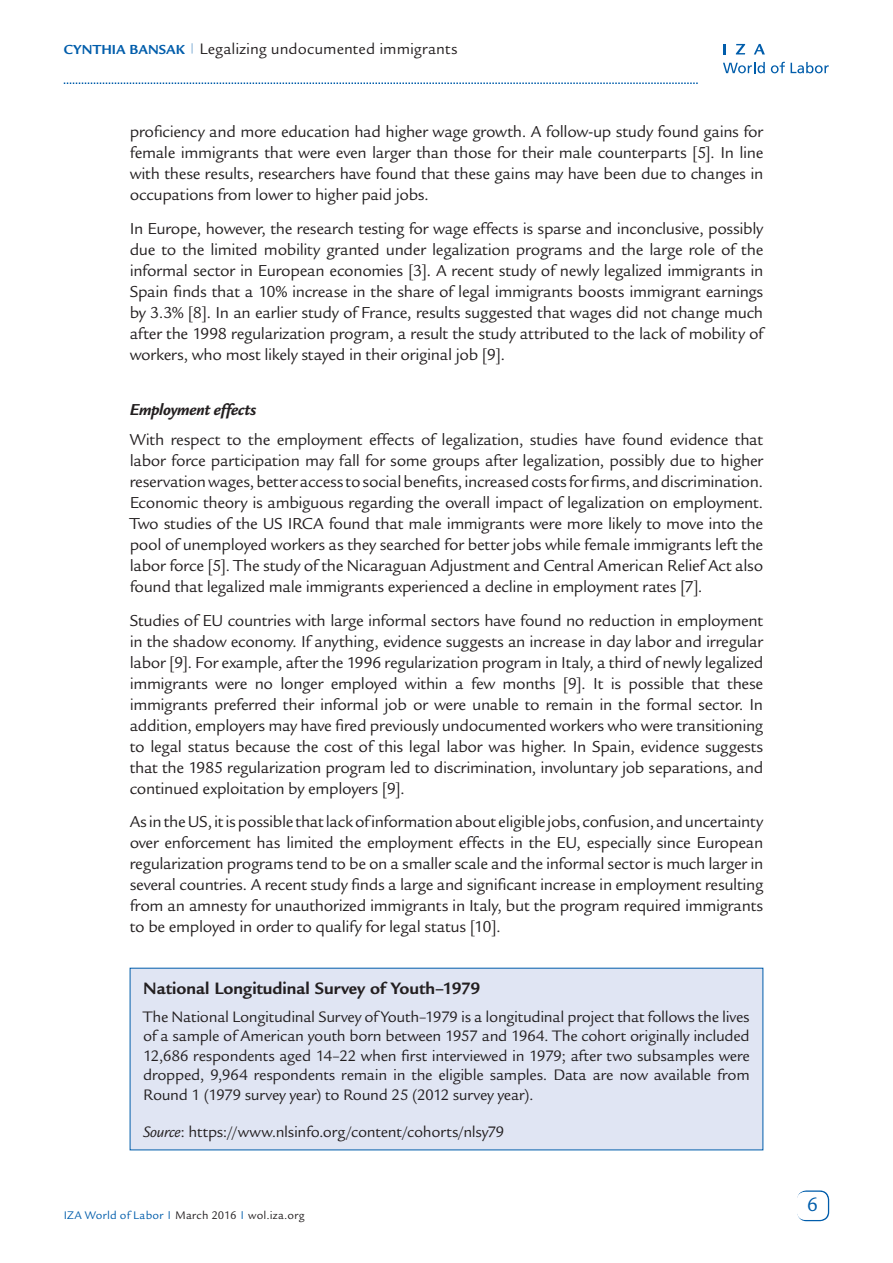
<style>
.page{position:relative;width:893px;height:1263px;background:#fff}
.page>*{position:absolute;margin:0;border:0;box-sizing:border-box;transform-origin:0 0}
.t1{font:21px "Legacy Sans Std";color:#015dab}
.t2{font:700 18px "Legacy Sans Std";letter-spacing:-.005em;color:#231f20}
.t3{font:17.25px/21px "Legacy Sans Std";letter-spacing:-.02em;color:#231f20;text-align:justify}
.t4{font:italic 700 17.25px "Legacy Sans Std";letter-spacing:-.02em;color:#231f20}
.t5{font:16.5px/19.5px "Legacy Sans Std";letter-spacing:-.015em;color:#231f20;text-align:justify}
.t6{font:16.5px "Legacy Sans Std";letter-spacing:.005em;color:#231f20}
.t7{font:12px "Legacy Sans Std";letter-spacing:.015em;color:#231f20}
.s1{font-weight:700;font-size:14.25px;color:#015dab}
.s2{font-style:italic}
.s3{color:#015dab}
</style>
<div class="page">
<div style="left:797px;top:1190px;width:32px;height:31px;border:2px solid #015dab;border-radius:9px"></div>
<div style="left:797px;top:1192px;width:31px;height:28px;background:#fff;border-radius:9px"></div>
<svg style="left:64px;top:82px;width:634px;height:2px"></svg>
<svg style="left:723px;top:62px;width:42px;height:11px"></svg>
<svg style="left:771px;top:62px;width:14px;height:11px"></svg>
<svg style="left:791px;top:62px;width:38px;height:11px"></svg>
<svg style="left:723px;top:44px;width:3px;height:10px"></svg>
<svg style="left:736px;top:44px;width:9px;height:10px"></svg>
<svg style="left:754px;top:44px;width:11px;height:10px"></svg>
<div style="left:130px;top:968px;width:633px;height:182px;background:#e0e5f3"></div>
<p class="t6" style="left:64px;top:39px;width:395px"><span class="s1">Cynthia Bansak</span> <sup>|</sup> Legalizing undocumented immigrants</p>
<p class="t3" style="left:130px;top:122px;width:635px">proficiency and more education had higher wage growth. A follow-up study found gains for female immigrants that were even larger than those for their male counterparts [5]. In line with these results, researchers have found that these gains may have been due to changes in occupations from lower to higher paid jobs.</p>
<p class="t3" style="left:130px;top:218px;width:635px">In Europe, however, the research testing for wage effects is sparse and inconclusive, possibly due to the limited mobility granted under legalization programs and the large role of the informal sector in European economies [3]. A recent study of newly legalized immigrants in Spain finds that a 10% increase in the share of legal immigrants boosts immigrant earnings by 3.3% [8]. In an earlier study of France, results suggested that wages did not change much after the 1998 regularization program, a result the study attributed to the lack of mobility of workers, who most likely stayed in their original job [9].</p>
<p class="t4" style="left:130px;top:399px;width:128px">Employment effects</p>
<p class="t3" style="left:130px;top:429px;width:635px">With respect to the employment effects of legalization, studies have found evidence that labor force participation may fall for some groups after legalization, possibly due to higher reservation wages, better access to social benefits, increased costs for firms, and discrimination.<br>Economic theory is ambiguous regarding the overall impact of legalization on employment.<br>Two studies of the US IRCA found that male immigrants were more likely to move into the pool of unemployed workers as they searched for better jobs while female immigrants left the labor force [5]. The study of the Nicaraguan Adjustment and Central American Relief Act also found that legalized male immigrants experienced a decline in employment rates [7].</p>
<p class="t3" style="left:130px;top:610px;width:635px">Studies of EU countries with large informal sectors have found no reduction in employment in the shadow economy. If anything, evidence suggests an increase in day labor and irregular labor [9]. For example, after the 1996 regularization program in Italy, a third of newly legalized immigrants were no longer employed within a few months [9]. It is possible that these immigrants preferred their informal job or were unable to remain in the formal sector. In addition, employers may have fired previously undocumented workers who were transitioning to legal status because the cost of this legal labor was higher. In Spain, evidence suggests that the 1985 regularization program led to discrimination, involuntary job separations, and continued exploitation by employers [9].</p>
<p class="t3" style="left:130px;top:811px;width:635px">As in the US, it is possible that lack of information about eligible jobs, confusion, and uncertainty over enforcement has limited the employment effects in the EU, especially since European regularization programs tend to be on a smaller scale and the informal sector is much larger in several countries. A recent study finds a large and significant increase in employment resulting from an amnesty for unauthorized immigrants in Italy, but the program required immigrants to be employed in order to qualify for legal status [10].</p>
<p class="t2" style="left:143px;top:978px;width:339px">N ational Longitudinal Survey of Youth–1979</p>
<p class="t5" style="left:143px;top:1007px;width:608px">The National Longitudinal Survey of Youth–1979 is a longitudinal project that follows the lives of a sample of American youth born between 1957 and 1964. The cohort originally included 12,686 respondents aged 14–22 when first interviewed in 1979; after two subsamples were dropped, 9,964 respondents remain in the eligible samples. Data are now available from Round 1 (1979 survey year) to Round 25 (2012 survey year).</p>
<p class="t5" style="left:143px;top:1122px;width:363px"><span class="s2">Source</span>: https://www.nlsinfo.org/content/cohorts/nlsy79</p>
<p class="t7" style="left:64px;top:1208px;width:242px"><span class="s3">IZA World of Labor</span> <sup>|</sup> March 2016 <sup>|</sup> wol.iza.org</p>
<p class="t1" style="left:807px;top:1192px;width:13px">6</p>
</div>
